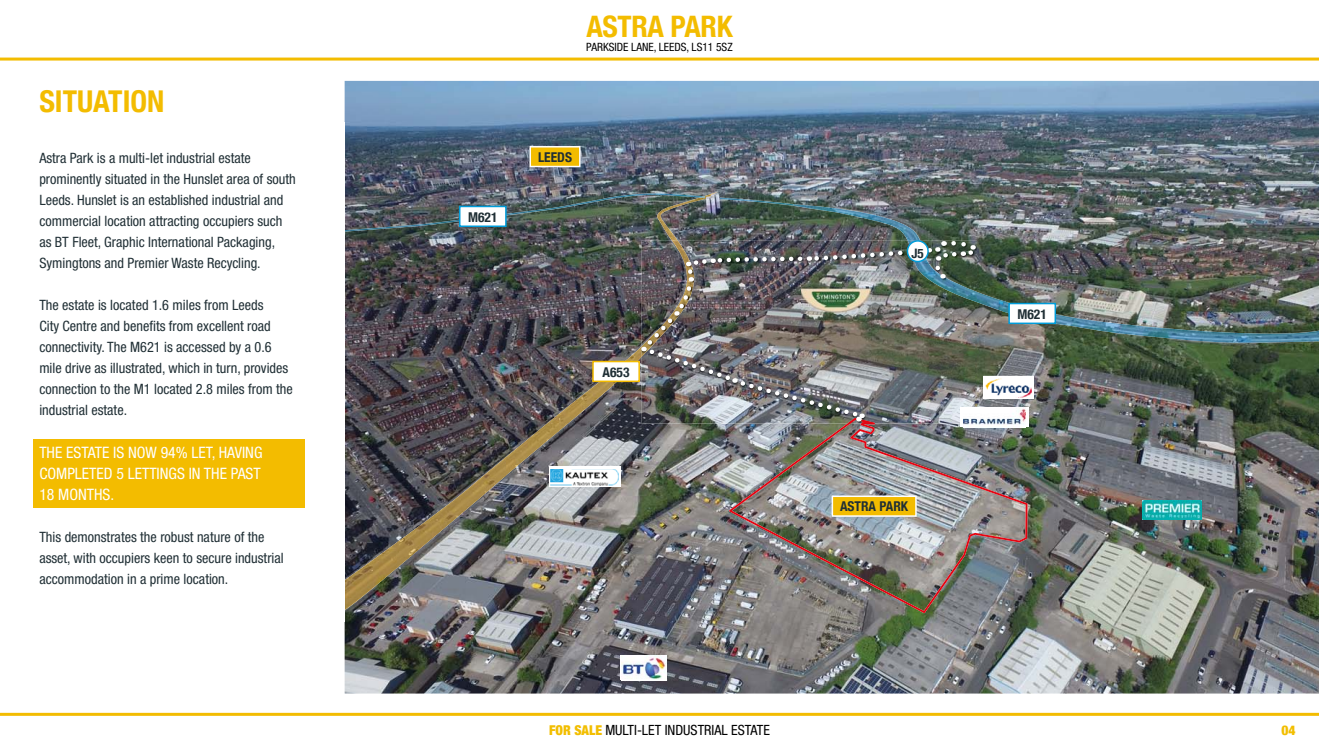
<style>
.page{position:relative;width:1319px;height:745px;background:#fff}
.page>*{position:absolute;margin:0;border:0;box-sizing:border-box;transform-origin:0 0}
.t1{font:700 condensed 30px "Helvetica Neue";color:#f3bc00}
.t2{font:700 condensed 29.55px "Helvetica Neue";letter-spacing:-.01em;color:#f3bc00}
.t3{font:condensed 15.75px/21px "Helvetica Neue";color:#fff;text-align:justify}
.t4{font:condensed 14.25px/21px "Helvetica Neue";color:#202f35}
.t5{font:condensed 14.1px "Helvetica Neue";color:#000}
.t6{font:700 condensed 13.5px "Helvetica Neue";color:#202f35}
.t7{font:900 condensed 13.5px "Helvetica Neue";color:#f2be00}
.t8{font:700 condensed 13.05px "Helvetica Neue";color:#202f35}
.t9{font:condensed 11.4px "Helvetica Neue";color:#000}
.s1{font-weight:900;font-size:13.5px;color:#f2be00}
</style>
<div class="page">
<hr style="left:0;top:57px;width:1318px;height:3px;background:#f3bc00">
<hr style="left:0;top:712px;width:1318px;height:3px;background:#f3bc00">
<div style="left:33px;top:439px;width:271px;height:68px;background:#f3bc00"></div>
<img style="left:344px;top:81px;width:974px;height:612px">
<img style="left:655px;top:191px;width:63px;height:47px">
<img style="left:611px;top:345px;width:29px;height:42px">
<img style="left:558px;top:370px;width:54px;height:63px">
<img style="left:504px;top:412px;width:54px;height:66px">
<img style="left:397px;top:453px;width:108px;height:105px">
<img style="left:344px;top:540px;width:54px;height:69px">
<img style="left:397px;top:557px;width:14px;height:11px">
<img style="left:729px;top:425px;width:298px;height:187px">
<div style="left:832px;top:496px;width:83px;height:19px;background:#f3bc00"></div>
<div style="left:831px;top:495px;width:85px;height:21px;border:2px solid #fff"></div>
<div style="left:593px;top:361px;width:46px;height:20px;background:#fff"></div>
<div style="left:592px;top:360px;width:47px;height:22px;border:2px solid #f3bc00"></div>
<img style="left:719px;top:197px;width:74px;height:8px">
<img style="left:344px;top:193px;width:359px;height:38px">
<img style="left:793px;top:204px;width:128px;height:34px">
<img style="left:976px;top:290px;width:28px;height:23px">
<img style="left:1003px;top:296px;width:315px;height:46px">
<div style="left:1008px;top:303px;width:47px;height:20px;background:#fff"></div>
<div style="left:1008px;top:302px;width:47px;height:22px;border:2px solid #009dda"></div>
<div style="left:459px;top:206px;width:47px;height:20px;background:#fff"></div>
<div style="left:459px;top:205px;width:47px;height:22px;border:2px solid #009dda"></div>
<div style="left:530px;top:147px;width:49px;height:19px;background:#f3bc00"></div>
<div style="left:529px;top:146px;width:51px;height:21px;border:2px solid #fff"></div>
<img style="left:640px;top:238px;width:336px;height:187px">
<div style="left:907px;top:241px;width:20px;height:20px;background:#fff;border-radius:50%"></div>
<div style="left:906px;top:240px;width:22px;height:22px;border:1px solid #009dda;border-radius:50%"></div>
<div style="left:620px;top:655px;width:46px;height:24px;background:#fff"></div>
<img style="left:621px;top:655px;width:45px;height:24px">
<div style="left:549px;top:466px;width:71px;height:20px;background:#fff"></div>
<img style="left:550px;top:469px;width:68px;height:16px">
<img style="left:801px;top:287px;width:69px;height:26px">
<div style="left:983px;top:375px;width:50px;height:23px;background:#fff"></div>
<img style="left:985px;top:378px;width:46px;height:19px">
<div style="left:959px;top:407px;width:69px;height:20px;background:#fff"></div>
<img style="left:963px;top:407px;width:62px;height:19px">
<img style="left:1142px;top:500px;width:59px;height:19px">
<h1 class="t1" style="left:39px;top:83px;width:126px">SITUATION</h1>
<p class="t4" style="left:39px;top:149px;width:258px">Astra Park is a multi-let industrial estate prominently situated in the Hunslet area of south Leeds. Hunslet is an established industrial and commercial location attracting occupiers such as BT Fleet, Graphic International Packaging, Symingtons and Premier Waste Recycling.</p>
<p class="t4" style="left:39px;top:296px;width:255px">The estate is located 1.6 miles from Leeds<br>City Centre and benefits from excellent road connectivity. The M621 is accessed by a 0.6 mile drive as illustrated, which in turn, provides connection to the M1 located 2.8 miles from the industrial estate.</p>
<p class="t3" style="left:39px;top:443px;width:225px">THE ESTATE IS NOW 94% LET, HAVING COMPLETED 5 LETTINGS IN THE PAST 18 MONTHS.</p>
<p class="t4" style="left:39px;top:527px;width:246px">This demonstrates the robust nature of the asset, with occupiers keen to secure industrial accommodation in a prime location.</p>
<p class="t6" style="left:468px;top:208px;width:31px">M621</p>
<h2 class="t2" style="left:586px;top:8px;width:148px">ASTRA PARK</h2>
<p class="t9" style="left:586px;top:43px;width:148px">PARKSIDE LANE, LEEDS, LS11 5SZ</p>
<p class="t6" style="left:538px;top:149px;width:35px">LEEDS</p>
<p class="t6" style="left:602px;top:363px;width:28px">A653</p>
<p class="t8" style="left:911px;top:245px;width:14px">J5</p>
<p class="t6" style="left:840px;top:497px;width:70px">ASTRA PARK</p>
<p class="t6" style="left:1017px;top:305px;width:31px">M621</p>
<p class="t5" style="left:549px;top:724px;width:222px"><span class="s1">FOR SALE</span> MULTI-LET INDUSTRIAL ESTATE</p>
<p class="t7" style="left:1281px;top:721px;width:16px">04</p>
</div>
